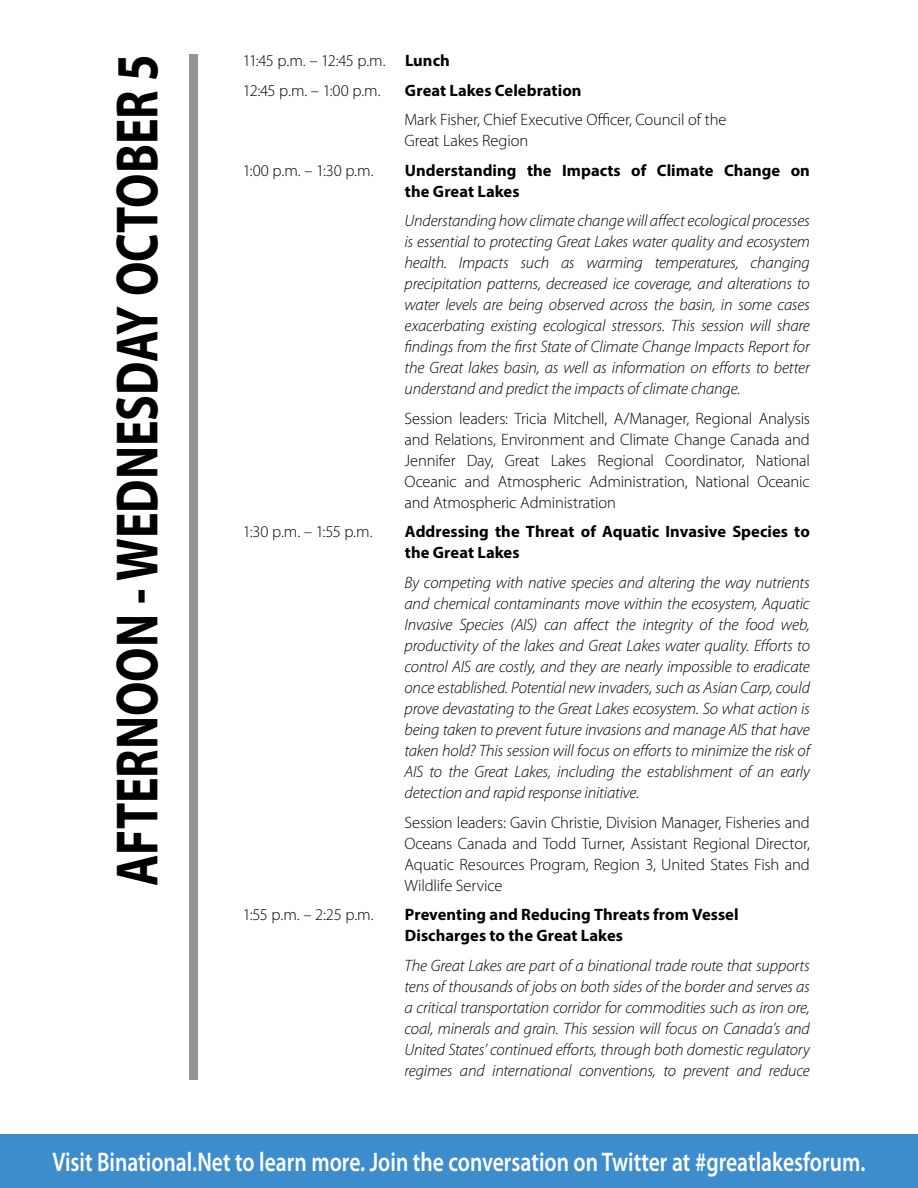
<style>
.page{position:relative;width:918px;height:1188px;background:#fff}
.page>*{position:absolute;margin:0;border:0;box-sizing:border-box;transform-origin:0 0}
.t1{font:700 60px "Myriad Pro";color:#000;scale:.8 1}
.t2{font:600 27px "Myriad Pro";color:#fff;scale:.8 1}
.t3{font:italic 300 16.5px/21px "Myriad Pro";letter-spacing:-.01em;color:#000;text-align:justify}
.t4{font:300 16.5px/21px "Myriad Pro";letter-spacing:-.01em;color:#000;text-align:justify}
.t5{font:700 16.5px/21px "Myriad Pro";color:#000}
.t6{font:300 16.5px/29.5px "Myriad Pro";letter-spacing:-.04em;color:#000}
.s1{font-weight:700}
</style>
<div class="page">
<div style="left:0;top:1134px;width:918px;height:54px;background:#3d8ccc"></div>
<div style="left:189px;top:54px;width:9px;height:1026px;background:#939598"></div>
<h1 class="t1" style="left:98px;top:886px;width:1042px;rotate:-90deg">AFTERNOON - WEDNESDAY OCTOBER 5</h1>
<p class="t6" style="left:243px;top:46px;width:208px">11:45 p.m. – 12:45 p.m. <span class="s1">Lunch<br></span>12:45 p.m. – 1:00 p.m.</p>
<p class="t5" style="left:405px;top:79px;width:178px">Great Lakes Celebration</p>
<p class="t4" style="left:405px;top:109px;width:324px">Mark Fisher, Chief Executive Officer, Council of the<br>Great Lakes Region</p>
<p class="t4" style="left:243px;top:160px;width:132px">1:00 p.m. – 1:30 p.m.</p>
<p class="t5" style="left:405px;top:159px;width:406px">Understanding the Impacts of Climate Change on the Great Lakes</p>
<p class="t3" style="left:405px;top:210px;width:407px">Understanding how climate change will affect ecological processes is essential to protecting Great Lakes water quality and ecosystem health. Impacts such as warming temperatures, changing precipitation patterns, decreased ice coverage, and alterations to water levels are being observed across the basin, in some cases exacerbating existing ecological stressors. This session will share findings from the first State of Climate Change Impacts Report for the Great lakes basin, as well as information on efforts to better understand and predict the impacts of climate change.</p>
<p class="t4" style="left:405px;top:408px;width:407px">Session leaders: Tricia Mitchell, A/Manager, Regional Analysis and Relations, Environment and Climate Change Canada and Jennifer Day, Great Lakes Regional Coordinator, National Oceanic and Atmospheric Administration, National Oceanic and Atmospheric Administration</p>
<p class="t4" style="left:243px;top:521px;width:131px">1:30 p.m. – 1:55 p.m.</p>
<p class="t5" style="left:405px;top:521px;width:406px">Addressing the Threat of Aquatic Invasive Species to the Great Lakes</p>
<p class="t3" style="left:405px;top:572px;width:407px">By competing with native species and altering the way nutrients and chemical contaminants move within the ecosystem, Aquatic Invasive Species (AIS) can affect the integrity of the food web, productivity of the lakes and Great Lakes water quality. Efforts to control AIS are costly, and they are nearly impossible to eradicate once established. Potential new invaders, such as Asian Carp, could prove devastating to the Great Lakes ecosystem. So what action is being taken to prevent future invasions and manage AIS that have taken hold? This session will focus on efforts to minimize the risk of AIS to the Great Lakes, including the establishment of an early detection and rapid response initiative.</p>
<p class="t4" style="left:405px;top:811px;width:407px">Session leaders: Gavin Christie, Division Manager, Fisheries and Oceans Canada and Todd Turner, Assistant Regional Director, Aquatic Resources Program, Region 3, United States Fish and Wildlife Service</p>
<p class="t4" style="left:243px;top:904px;width:132px">1:55 p.m. – 2:25 p.m.</p>
<p class="t5" style="left:405px;top:903px;width:335px">Preventing and Reducing Threats from Vessel<br>Discharges to the Great Lakes</p>
<p class="t3" style="left:405px;top:954px;width:407px">The Great Lakes are part of a binational trade route that supports tens of thousands of jobs on both sides of the border and serves as a critical transportation corridor for commodities such as iron ore, coal, minerals and grain. This session will focus on Canada’s and United States’ continued efforts, through both domestic regulatory regimes and international conventions, to prevent and reduce</p>
<h2 class="t2" style="left:53px;top:1145px;width:1018px">Visit Binational.Net to learn more. Join the conversation on Twitter at #greatlakesforum.</h2>
</div>
